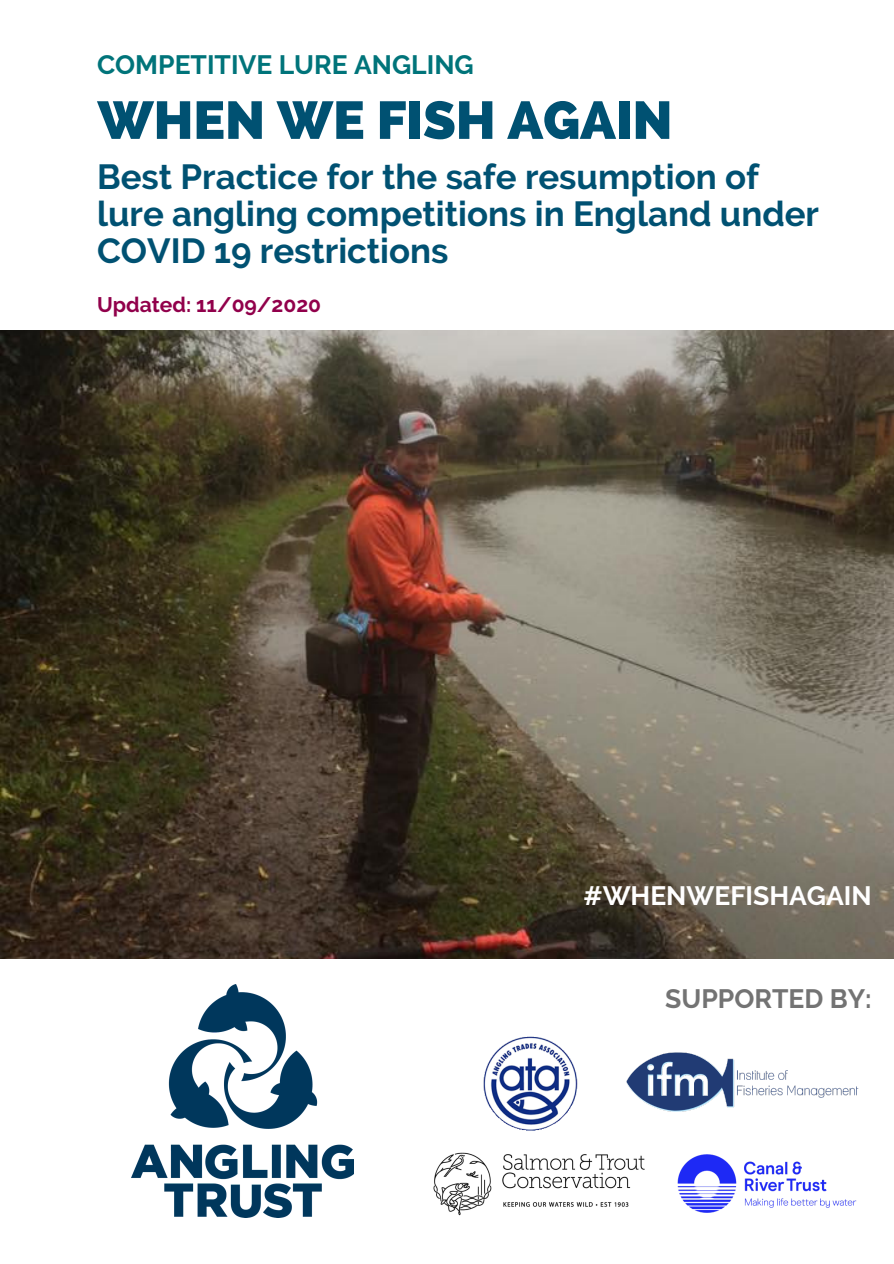
<style>
.page{position:relative;width:894px;height:1264px;background:#fff}
.page>*{position:absolute;margin:0;border:0;box-sizing:border-box;transform-origin:0 0}
.t1{font:800 52.95px "Raleway";color:#005172}
.t2{font:700 34.8px/37.2px "Raleway";color:#005172}
.t3{font:700 26.55px "Raleway";color:#00747a}
.t4{font:700 26.55px "Raleway";color:#fff}
.t5{font:700 26.55px "Raleway";color:#737373}
.t6{font:700 21px "Raleway";color:#91004b}
</style>
<div class="page">
<img style="left:483px;top:1036px;width:95px;height:95px">
<img style="left:677px;top:1154px;width:180px;height:59px">
<img style="left:626px;top:1052px;width:233px;height:60px">
<img style="left:433px;top:1152px;width:212px;height:64px">
<img style="left:0;top:330px;width:893px;height:628px">
<img style="left:132px;top:984px;width:222px;height:233px">
<p class="t3" style="left:97px;top:49px;width:378px">COMPETITIVE LURE ANGLING</p>
<h1 class="t1" style="left:97px;top:89px;width:576px">WHEN WE FISH AGAIN</h1>
<p class="t2" style="left:97px;top:158px;width:723px">Best Practice for the safe resumption of lure angling competitions in England under<br>COVID 19 restrictions</p>
<p class="t6" style="left:97px;top:292px;width:225px">Updated: 11/09/2020</p>
<p class="t4" style="left:583px;top:879px;width:289px">#WHENWEFISHAGAIN</p>
<p class="t5" style="left:665px;top:983px;width:208px">SUPPORTED BY:</p>
</div>
